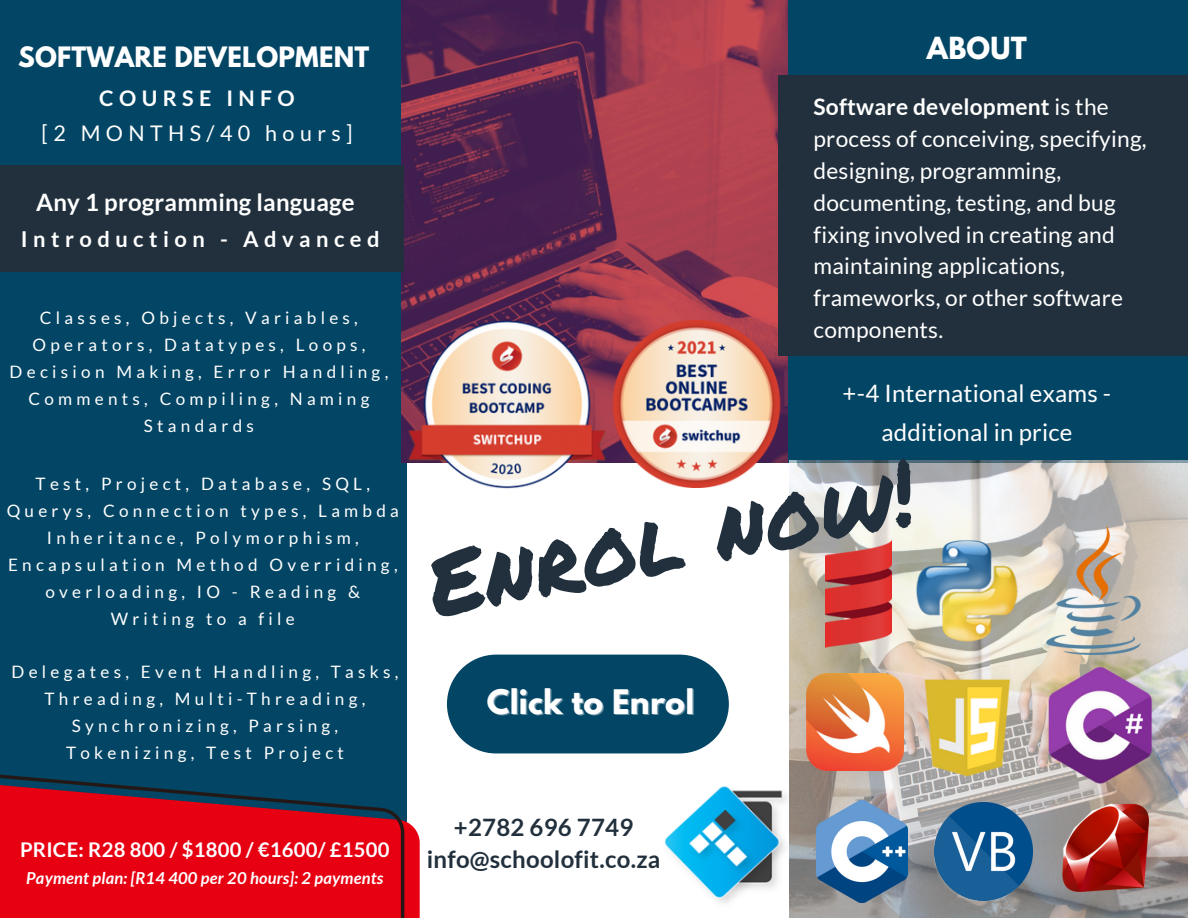
<style>
.page{position:relative;width:1188px;height:918px;background:#fff}
.page>*{position:absolute;margin:0;border:0;box-sizing:border-box;transform-origin:0 0}
.t1{font:89.1px "Permanent Marker";color:#21303c}
.t2{font:700 30px "League Spartan";letter-spacing:.01em;color:#fff}
.t3{font:700 27px "League Spartan";letter-spacing:.01em;color:#fff}
.t4{font:700 24.9px "League Spartan";letter-spacing:.01em;color:#fff}
.t5{font:24px/38.2px "Lato";letter-spacing:.01em;color:#fff;text-align:center}
.t6{font:700 24px/32.7px "Lato";letter-spacing:.01em;color:#21303c;text-align:center}
.t7{font:700 24px "Lato";letter-spacing:.01em;color:#fff}
.t8{font:22.8px/31.8px "Lato";letter-spacing:.01em;color:#fff}
.t9{font:700 21.9px "Lato";letter-spacing:.25em;color:#fff}
.t10{font:21.45px/34.8px "Lato";letter-spacing:.25em;color:#fff;text-align:center}
.t11{font:700 20.25px "Lato";letter-spacing:.01em;color:#fff}
.t12{font:17.1px/27px "Lato";letter-spacing:.25em;color:#fff;text-align:center}
.t13{font:italic 700 16.5px "Lato";letter-spacing:.01em;color:#fff}
.s1{font-weight:700}
</style>
<div class="page">
<div style="left:0;top:0;width:406px;height:918px;background:#034564"></div>
<svg style="left:404px;top:782px;width:16px;height:136px;fill:#e60012"></svg>
<svg style="left:0;top:774px;width:404px;height:144px;fill:#e60012"></svg>
<img style="left:401px;top:0;width:387px;height:321px">
<img style="left:664px;top:786px;width:123px;height:117px">
<div style="left:788px;top:0;width:400px;height:463px;background:#034564"></div>
<div style="left:779px;top:75px;width:409px;height:281px;background:#21303c"></div>
<img style="left:401px;top:319px;width:212px;height:170px">
<img style="left:593px;top:321px;width:195px;height:166px">
<div style="left:0;top:165px;width:404px;height:107px;background:#21303c"></div>
<div style="left:447px;top:655px;width:282px;height:99px;background:#034564;border-radius:49px"></div>
<img style="left:789px;top:460px;width:399px;height:458px">
<img style="left:903px;top:519px;width:130px;height:156px">
<img style="left:1046px;top:527px;width:95px;height:100px">
<img style="left:1061px;top:822px;width:88px;height:70px">
<img style="left:934px;top:802px;width:98px;height:98px">
<img style="left:873px;top:675px;width:130px;height:107px">
<img style="left:1003px;top:627px;width:185px;height:195px">
<img style="left:807px;top:674px;width:97px;height:96px">
<img style="left:825px;top:539px;width:67px;height:108px">
<img style="left:817px;top:800px;width:91px;height:103px">
<p class="t4" style="left:18px;top:45px;width:353px">SOFTWARE DEVELOPMENT</p>
<p class="t3" style="left:927px;top:35px;width:102px">ABOUT</p>
<h4 class="t10" style="left:42px;top:80px;width:313px"><span class="s1">COURSE INFO<br></span>[2 MONTHS/40 hours]</h4>
<h4 class="t8" style="left:814px;top:91px;width:335px"><span class="s1">Software development</span> is the process of conceiving, specifying, designing, programming, documenting, testing, and bug fixing involved in creating and maintaining applications, frameworks, or other software components.</h4>
<p class="t7" style="left:36px;top:188px;width:320px">Any 1 programming language</p>
<p class="t9" style="left:21px;top:225px;width:360px">Introduction - Advanced</p>
<p class="t12" style="left:10px;top:303px;width:380px">Classes, Objects, Variables,<br>Operators, Datatypes, Loops,<br>Decision Making, Error Handling,<br>Comments, Compiling, Naming<br>Standards</p>
<h5 class="t5" style="left:843px;top:374px;width:270px">+-4 International exams - additional in price</h5>
<h3 class="t12" style="left:7px;top:470px;width:394px">Test, Project, Database, SQL,<br>Querys, Connection types, Lambda<br>Inheritance, Polymorphism,<br>Encapsulation Method Overriding, overloading, IO - Reading &amp;<br>Writing to a file</h3>
<p class="t12" style="left:12px;top:658px;width:388px">Delegates, Event Handling, Tasks,<br>Threading, Multi-Threading,<br>Synchronizing, Parsing,<br>Tokenizing, Test Project</p>
<p class="t11" style="left:20px;top:837px;width:371px">PRICE: R28 800 / $1800 / €1600/ £1500</p>
<h1 class="t13" style="left:26px;top:867px;width:358px">Payment plan: [R14 400 per 20 hours]: 2 payments</h1>
<h5 class="t1" style="left:416px;top:521px;width:495px;rotate:-11deg">Enrol now!</h5>
<h3 class="t2" style="left:487px;top:687px;width:209px">Click to Enrol</h3>
<h6 class="t6" style="left:427px;top:810px;width:235px">+2782 696 7749 info@schoolofit.co.za</h6>
</div>
